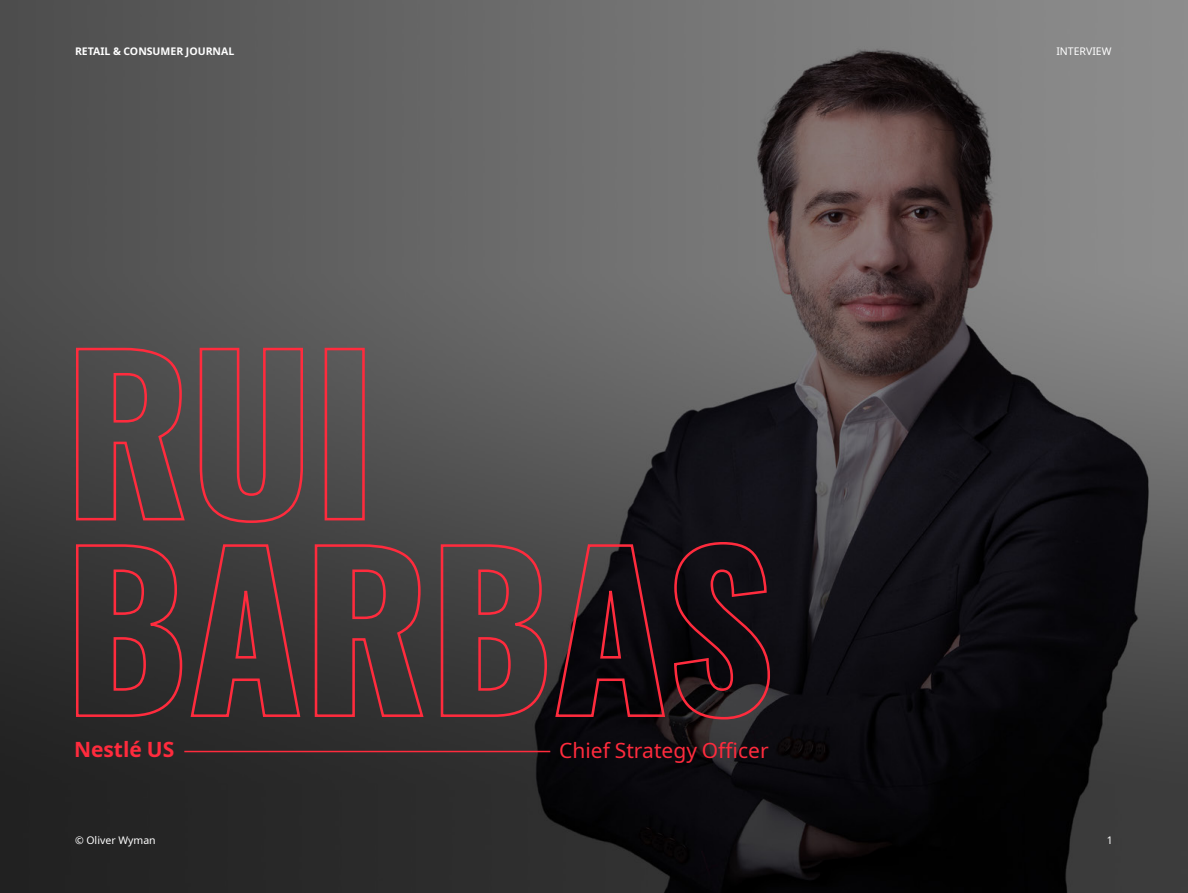
<style>
.page{position:relative;width:1188px;height:893px;background:#fff}
.page>*{position:absolute;margin:0;border:0;box-sizing:border-box;transform-origin:0 0}
.t1{font:21px "Noto Sans";color:#ff2b3d}
.t2{font:700 21px "Noto Sans";color:#ff2b3d}
.t3{font:10.5px "Noto Sans";color:#fff}
.t4{font:700 10.5px "Noto Sans";color:#fff}
</style>
<div class="page">
<img style="left:0;top:0;width:1188px;height:893px">
<svg style="left:75px;top:346px;width:111px;height:176px;background:#5a4345"></svg>
<svg style="left:198px;top:346px;width:106px;height:178px;background:#5e484a"></svg>
<div style="left:325px;top:348px;width:40px;height:172px;border:3px solid #ff2b3d"></div>
<svg style="left:75px;top:543px;width:227px;height:176px;background:#463233"></svg>
<svg style="left:313px;top:543px;width:112px;height:175px;background:#4d3739"></svg>
<svg style="left:439px;top:543px;width:109px;height:175px;background:#523b3d"></svg>
<svg style="left:554px;top:543px;width:113px;height:176px;background:#2c181d"></svg>
<svg style="left:673px;top:541px;width:98px;height:180px;background:#291319"></svg>
<hr style="left:184px;top:751px;width:366px;height:1px;background:#ff2b3d">
<p class="t4" style="left:75px;top:44px;width:161px">RETAIL &amp; CONSUMER JOURNAL</p>
<p class="t3" style="left:1056px;top:44px;width:57px">INTERVIEW</p>
<h1 class="t2" style="left:74px;top:735px;width:102px">Nestlé US</h1>
<h1 class="t1" style="left:559px;top:736px;width:211px">Chief Strategy Officer</h1>
<p class="t3" style="left:75px;top:832px;width:82px">© Oliver Wyman</p>
<p class="t3" style="left:1107px;top:832px;width:8px">1</p>
</div>
